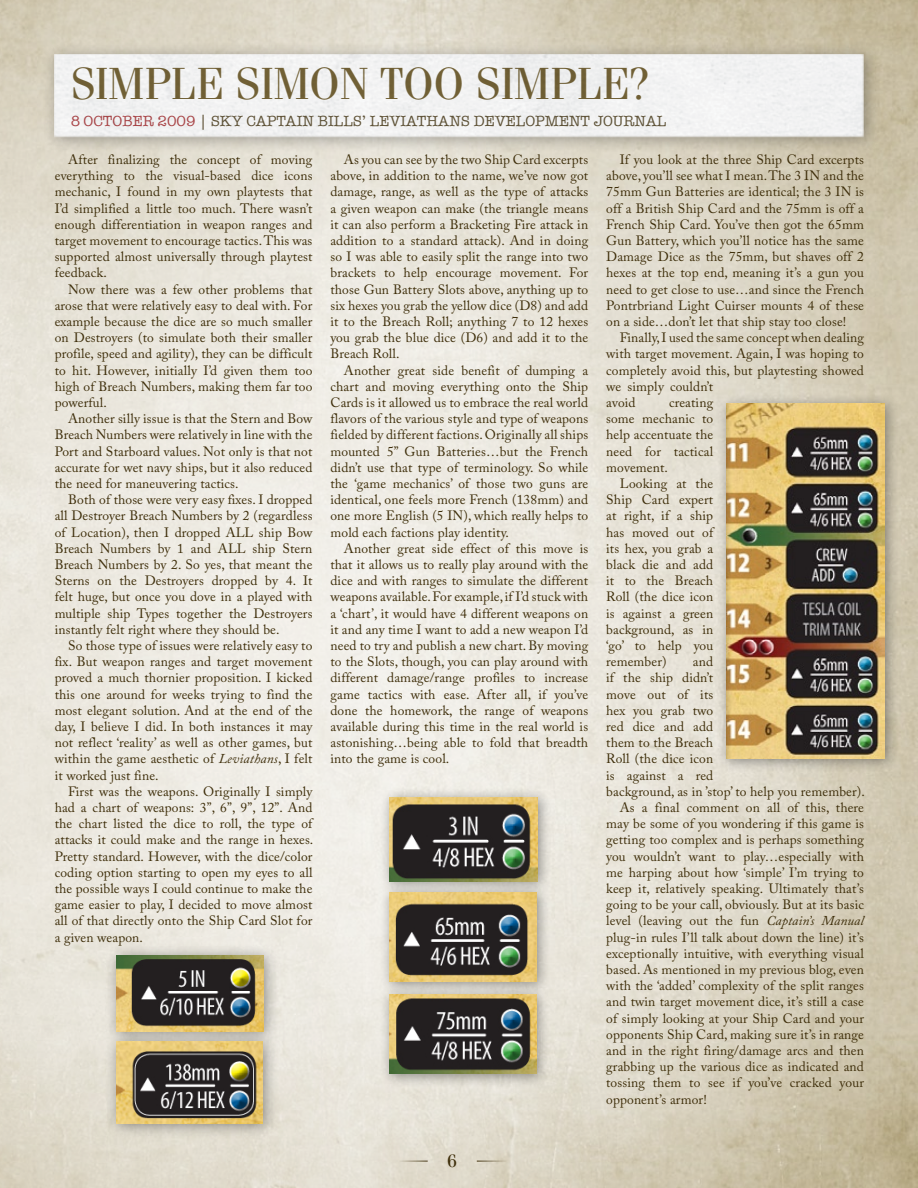
<style>
.page{position:relative;width:918px;height:1188px;background:#fff}
.page>*{position:absolute;margin:0;border:0;box-sizing:border-box;transform-origin:0 0}
.t1{font:45px "Fenice Std";letter-spacing:-.01em;color:#553f07}
.t2{font:18px "Fenice Std";color:#3e2e0a}
.t3{font:15px "American Typewriter";color:#3e2e0a}
.t4{font:13.5px/16.2px "Adobe Caslon Pro";letter-spacing:.01em;color:#3e2e0a;text-align:justify}
.s1{color:#a01d20}
.s2{font-style:italic}
</style>
<div class="page">
<hr style="left:477px;top:1161px;width:30px;height:1px;background:#3e2e0a">
<hr style="left:398px;top:1161px;width:30px;height:1px;background:#3e2e0a">
<div style="left:42px;top:42px;width:838px;height:111px;background:#000;opacity:.3"></div>
<div style="left:54px;top:54px;width:810px;height:83px;background:#f1f2f2"></div>
<div style="left:104px;top:943px;width:175px;height:196px;background:#000;opacity:.4"></div>
<img style="left:116px;top:1042px;width:146px;height:81px">
<img style="left:116px;top:955px;width:147px;height:76px">
<div style="left:379px;top:787px;width:173px;height:301px;background:#000;opacity:.4"></div>
<img style="left:389px;top:797px;width:149px;height:84px">
<img style="left:389px;top:893px;width:148px;height:89px">
<img style="left:389px;top:994px;width:147px;height:80px">
<div style="left:716px;top:393px;width:183px;height:379px;background:#000;opacity:.4"></div>
<img style="left:727px;top:403px;width:158px;height:355px">
<h1 class="t1" style="left:70px;top:57px;width:580px">SIMPLE SIMON TOO SIMPLE?</h1>
<p class="t3" style="left:70px;top:113px;width:598px"><span class="s1">8 OCTOBER 2009</span> | SKY CAPTAIN BILLS’ LEVIATHANS DEVELOPMENT JOURNAL</p>
<p class="t4" style="left:55px;top:151px;width:259px;text-indent:14px">After finalizing the concept of moving everything to the visual-based dice icons mechanic, I found in my own playtests that I’d simplified a little too much. There wasn’t enough differentiation in weapon ranges and target movement to encourage tactics. This was supported almost universally through playtest feedback.</p>
<p class="t4" style="left:55px;top:281px;width:259px;text-indent:14px">Now there was a few other problems that arose that were relatively easy to deal with. For example because the dice are so much smaller on Destroyers (to simulate both their smaller profile, speed and agility), they can be difficult to hit. However, initially I’d given them too high of Breach Numbers, making them far too powerful.</p>
<p class="t4" style="left:55px;top:410px;width:259px;text-indent:14px">Another silly issue is that the Stern and Bow Breach Numbers were relatively in line with the Port and Starboard values. Not only is that not accurate for wet navy ships, but it also reduced the need for maneuvering tactics.</p>
<p class="t4" style="left:55px;top:491px;width:259px;text-indent:14px">Both of those were very easy fixes. I dropped all Destroyer Breach Numbers by 2 (regardless of Location), then I dropped ALL ship Bow Breach Numbers by 1 and ALL ship Stern Breach Numbers by 2. So yes, that meant the Sterns on the Destroyers dropped by 4. It felt huge, but once you dove in a played with multiple ship Types together the Destroyers instantly felt right where they should be.</p>
<p class="t4" style="left:55px;top:637px;width:259px;text-indent:14px">So those type of issues were relatively easy to fix. But weapon ranges and target movement proved a much thornier proposition. I kicked this one around for weeks trying to find the most elegant solution. And at the end of the day, I believe I did. In both instances it may not reflect ‘reality’ as well as other games, but within the game aesthetic of <span class="s2">Leviathans</span>, I felt it worked just fine.</p>
<p class="t4" style="left:55px;top:783px;width:260px;text-indent:14px">First was the weapons. Originally I simply had a chart of weapons: 3”, 6”, 9”, 12”. And the chart listed the dice to roll, the type of attacks it could make and the range in hexes.<br>Pretty standard. However, with the dice/color coding option starting to open my eyes to all the possible ways I could continue to make the game easier to play, I decided to move almost all of that directly onto the Ship Card Slot for a given weapon.</p>
<p class="t4" style="left:330px;top:151px;width:259px;text-indent:14px">As you can see by the two Ship Card excerpts above, in addition to the name, we’ve now got damage, range, as well as the type of attacks a given weapon can make (the triangle means it can also perform a Bracketing Fire attack in addition to a standard attack). And in doing so I was able to easily split the range into two brackets to help encourage movement. For those Gun Battery Slots above, anything up to six hexes you grab the yellow dice (D8) and add it to the Breach Roll; anything 7 to 12 hexes you grab the blue dice (D6) and add it to the Breach Roll.</p>
<p class="t4" style="left:330px;top:362px;width:259px;text-indent:14px">Another great side benefit of dumping a chart and moving everything onto the Ship Cards is it allowed us to embrace the real world flavors of the various style and type of weapons fielded by different factions. Originally all ships mounted 5” Gun Batteries…but the French didn’t use that type of terminology. So while the ‘game mechanics’ of those two guns are identical, one feels more French (138mm) and one more English (5 IN), which really helps to mold each factions play identity.</p>
<p class="t4" style="left:330px;top:540px;width:259px;text-indent:14px">Another great side effect of this move is that it allows us to really play around with the dice and with ranges to simulate the different weapons available. For example, if I’d stuck with a ‘chart’, it would have 4 different weapons on it and any time I want to add a new weapon I’d need to try and publish a new chart. By moving to the Slots, though, you can play around with different damage/range profiles to increase game tactics with ease. After all, if you’ve done the homework, the range of weapons available during this time in the real world is astonishing…being able to fold that breadth into the game is cool.</p>
<p class="t4" style="left:606px;top:151px;width:259px;text-indent:14px">If you look at the three Ship Card excerpts above, you’ll see what I mean. The 3 IN and the 75mm Gun Batteries are identical; the 3 IN is off a British Ship Card and the 75mm is off a French Ship Card. You’ve then got the 65mm Gun Battery, which you’ll notice has the same Damage Dice as the 75mm, but shaves off 2 hexes at the top end, meaning it’s a gun you need to get close to use…and since the French Pontrbriand Light Cuirser mounts 4 of these on a side…don’t let that ship stay too close!</p>
<p class="t4" style="left:606px;top:329px;width:259px;text-align:left;text-indent:14px">Finally, I used the same concept when dealing with target movement. Again, I was hoping to completely avoid this, but playtesting showed we simply couldn’t<br>avoid</p>
<p class="t4" style="left:606px;top:394px;width:109px;text-indent:63px">creating some mechanic to help accentuate the need for tactical movement.</p>
<p class="t4" style="left:606px;top:475px;width:109px;text-indent:14px">Looking at the Ship Card expert at right, if a ship has moved out of its hex, you grab a black die and add it to the Breach Roll (the dice icon is against a green background, as in ‘go’ to help you remember)</p>
<p class="t4" style="left:693px;top:653px;width:22px">and</p>
<p class="t4" style="left:606px;top:670px;width:109px">if the ship didn’t</p>
<p class="t4" style="left:606px;top:686px;width:109px">move out of its</p>
<p class="t4" style="left:606px;top:702px;width:109px">hex you grab two</p>
<p class="t4" style="left:606px;top:718px;width:109px">red dice and add</p>
<p class="t4" style="left:606px;top:734px;width:109px">them to the Breach</p>
<p class="t4" style="left:606px;top:751px;width:109px">Roll (the dice icon</p>
<p class="t4" style="left:606px;top:767px;width:109px">is against a red</p>
<p class="t4" style="left:606px;top:783px;width:260px">background, as in ’stop’ to help you remember).</p>
<p class="t4" style="left:620px;top:799px;width:246px">As a final comment on all of this, there</p>
<p class="t4" style="left:606px;top:815px;width:259px">may be some of you wondering if this game is</p>
<p class="t4" style="left:606px;top:832px;width:259px">getting too complex and is perhaps something</p>
<p class="t4" style="left:606px;top:848px;width:259px">you wouldn’t want to play…especially with</p>
<p class="t4" style="left:606px;top:864px;width:259px">me harping about how ‘simple’ I’m trying to</p>
<p class="t4" style="left:606px;top:880px;width:259px">keep it, relatively speaking. Ultimately that’s</p>
<p class="t4" style="left:606px;top:896px;width:259px">going to be your call, obviously. But at its basic</p>
<p class="t4" style="left:606px;top:913px;width:259px">level (leaving out the fun <span class="s2">Captain’s Manual</span></p>
<p class="t4" style="left:606px;top:929px;width:259px">plug-in rules I’ll talk about down the line) it’s</p>
<p class="t4" style="left:606px;top:945px;width:259px">exceptionally intuitive, with everything visual</p>
<p class="t4" style="left:606px;top:961px;width:259px">based. As mentioned in my previous blog, even</p>
<p class="t4" style="left:606px;top:977px;width:259px">with the ‘added’ complexity of the split ranges</p>
<p class="t4" style="left:606px;top:994px;width:259px">and twin target movement dice, it’s still a case</p>
<p class="t4" style="left:606px;top:1010px;width:259px">of simply looking at your Ship Card and your</p>
<p class="t4" style="left:606px;top:1026px;width:259px">opponents Ship Card, making sure it’s in range</p>
<p class="t4" style="left:606px;top:1042px;width:259px">and in the right firing/damage arcs and then</p>
<p class="t4" style="left:606px;top:1058px;width:259px">grabbing up the various dice as indicated and</p>
<p class="t4" style="left:606px;top:1075px;width:259px">tossing them to see if you’ve cracked your</p>
<p class="t4" style="left:606px;top:1091px;width:102px">opponent’s armor!</p>
<h2 class="t2" style="left:447px;top:1150px;width:12px">6</h2>
</div>
